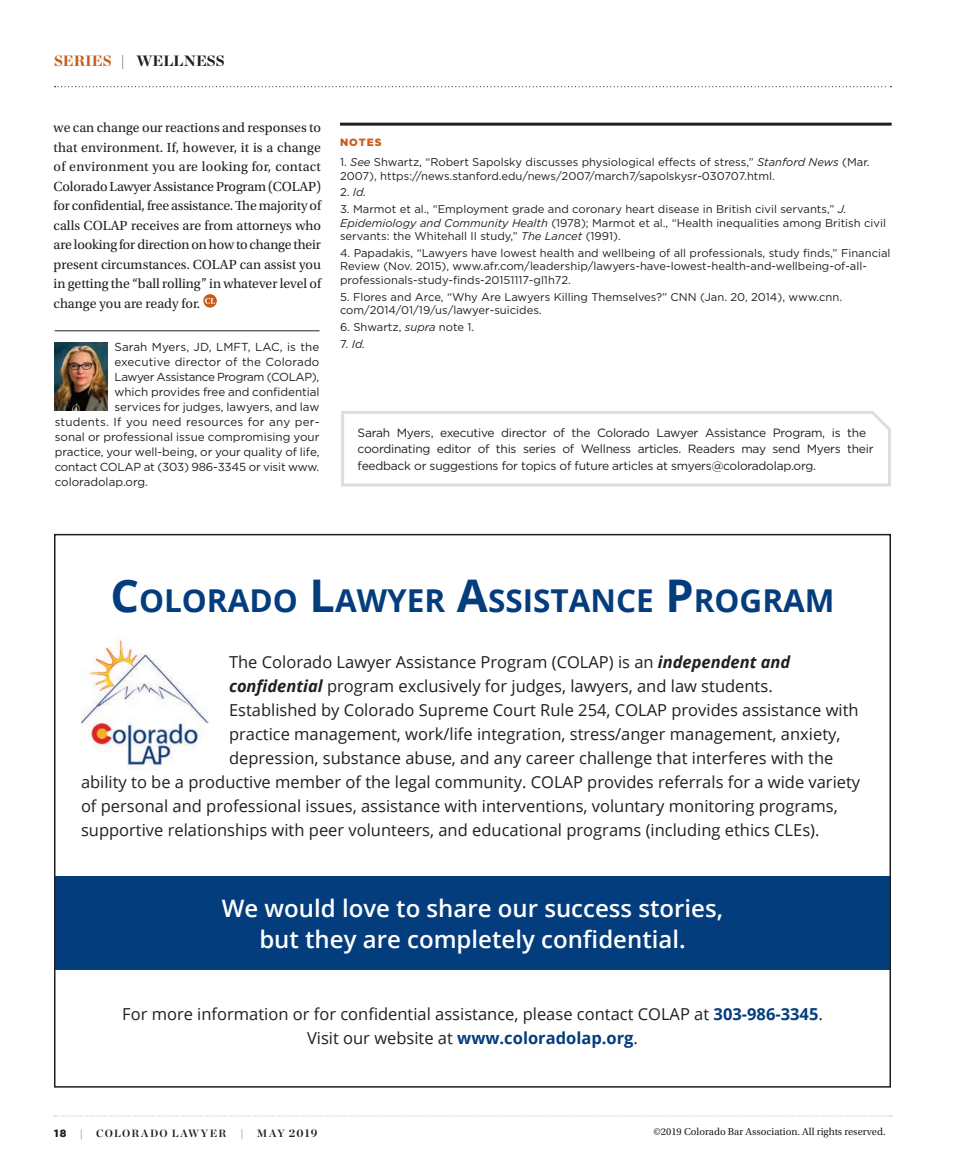
<style>
.page{position:relative;width:972px;height:1175px;background:#fff}
.page>*{position:absolute;margin:0;border:0;box-sizing:border-box;transform-origin:0 0}
.t1{font:700 31.5px "Open Sans";color:#043d7d}
.t2{font:600 24px/31.5px "Open Sans";color:#fff;text-align:center}
.t3{font:16.5px/24px "Open Sans";color:#231f20;text-align:center}
.t4{font:900 15px "Chronicle Display";color:#c85b18}
.t5{font:900 15px "Chronicle Display";color:#231f20}
.Body_Text{font:13.8px/19.5px "Utopia Std";color:#231f20;text-align:justify}
.InfoBox_Text{font:12px/16.5px "Gotham";letter-spacing:-.02em;color:#231f20}
.AuthorBio_Text{font:11.7px "Gotham";letter-spacing:-.005em;color:#231f20}
.AuthorBio_Text-2{font:11.7px "Gotham";letter-spacing:.02em;color:#231f20}
.AuthorBio_Text-3{font:11.7px "Gotham";letter-spacing:-.03em;color:#231f20}
.Notes_Text{font:11.25px/13.5px "Gotham";color:#231f20}
.Notes_Text-2{font:italic 11.25px "Gotham";color:#231f20}
.t6{font:700 11.25px "Chronicle Display";color:#231f20}
.t7{font:10.5px "Utopia Std";color:#231f20}
.t8{font:700 10.5px "Chronicle Display";letter-spacing:.12em;color:#231f20}
.Notes_Header{font:900 10.5px "Gotham";letter-spacing:.1em;color:#c85b18}
.t9{font:900 10.5px "Gotham";color:#231f20}
.s1{color:#231f20}
.s2{color:#c85b18}
.s3{font-style:italic}
.s4{font-style:normal}
.s5{font-size:45px}
.s6{font-weight:700;font-style:italic}
.s7{font-weight:700;color:#043d7d}
.s8{font-size:10.5px}
</style>
<div class="page">
<svg style="left:54px;top:1115px;width:838px;height:1px"></svg>
<svg style="left:55px;top:86px;width:836px;height:1px"></svg>
<svg style="left:203px;top:294px;width:14px;height:14px"></svg>
<svg style="left:205px;top:298px;width:10px;height:6px"></svg>
<svg style="left:341px;top:411px;width:550px;height:76px"></svg>
<hr style="left:55px;top:330px;width:265px;height:1px;background:#231f20">
<hr style="left:340px;top:123px;width:552px;height:3px;background:#231f20">
<img style="left:81px;top:639px;width:128px;height:130px">
<div style="left:54px;top:876px;width:837px;height:94px;background:#043d7d"></div>
<img style="left:54px;top:342px;width:54px;height:68px">
<h3 class="t4" style="left:54px;top:48px;width:226px">DEPARTMENT <span class="s1">| SUB TITLE</span></h3>
<p class="t5" style="left:54px;top:48px;width:172px"><span class="s2">SERIES</span> | WELLNESS</p>
<p class="Body_Text" style="left:54px;top:118px;width:269px">we can change our reactions and responses to that environment. If, however, it is a change of environment you are looking for, contact Colorado Lawyer Assistance Program (COLAP) for confidential, free assistance. The majority of calls COLAP receives are from attorneys who are looking for direction on how to change their present circumstances. COLAP can assist you in getting the “ball rolling” in whatever level of change you are ready for.</p>
<p class="AuthorBio_Text" style="left:115px;top:340px;width:206px">Sarah Myers, JD, LMFT, LAC, is the</p>
<p class="AuthorBio_Text" style="left:115px;top:355px;width:206px">executive director of the Colorado</p>
<p class="AuthorBio_Text-3" style="left:115px;top:370px;width:206px">Lawyer Assistance Program (COLAP),</p>
<p class="AuthorBio_Text" style="left:115px;top:385px;width:207px">which provides free and confidential</p>
<p class="AuthorBio_Text" style="left:115px;top:400px;width:206px">services for judges, lawyers, and law</p>
<p class="AuthorBio_Text-2" style="left:55px;top:415px;width:266px">students. If you need resources for any per-</p>
<p class="AuthorBio_Text" style="left:55px;top:430px;width:266px">sonal or professional issue compromising your</p>
<p class="AuthorBio_Text" style="left:55px;top:445px;width:266px">practice, your well-being, or your quality of life,</p>
<p class="AuthorBio_Text" style="left:55px;top:460px;width:266px">contact COLAP at (303) 986-3345 or visit www.</p>
<p class="AuthorBio_Text" style="left:55px;top:475px;width:95px">coloradolap.org.</p>
<p class="Notes_Header" style="left:340px;top:135px;width:43px">NOTES</p>
<p class="Notes_Text" style="left:340px;top:155px;width:531px">1. <span class="s3">See</span> Shwartz, “Robert Sapolsky discusses physiological effects of stress,” <span class="s3">Stanford News</span> (Mar.<br>2007), https://news.stanford.edu/news/2007/march7/sapolskysr-030707.html.</p>
<p class="Notes_Text-2" style="left:340px;top:185px;width:28px"><span class="s4">2.</span> Id.</p>
<p class="Notes_Text" style="left:340px;top:202px;width:548px">3. Marmot et al., “Employment grade and coronary heart disease in British civil servants,” <span class="s3">J.<br>Epidemiology and Community Health</span> (1978); Marmot et al., “Health inequalities among British civil servants: the Whitehall II study,” <span class="s3">The Lancet</span> (1991).</p>
<p class="Notes_Text" style="left:340px;top:246px;width:552px">4. Papadakis, “Lawyers have lowest health and wellbeing of all professionals, study finds,” Financial<br>Review (Nov. 2015), www.afr.com/leadership/lawyers-have-lowest-health-and-wellbeing-of-all&shy;professionals-study-finds-20151117-gl1h72.</p>
<p class="Notes_Text" style="left:340px;top:290px;width:504px">5. Flores and Arce, “Why Are Lawyers Killing Themselves?” CNN (Jan. 20, 2014), www.cnn. com/2014/01/19/us/lawyer-suicides.</p>
<p class="Notes_Text" style="left:340px;top:320px;width:136px">6. Shwartz, <span class="s3">supra</span> note 1.</p>
<p class="Notes_Text-2" style="left:340px;top:336px;width:27px"><span class="s4">7.</span> Id.</p>
<p class="InfoBox_Text" style="left:358px;top:424px;width:517px">Sarah Myers, executive director of the Colorado Lawyer Assistance Program, is the coordinating editor of this series of Wellness articles. Readers may send Myers their feedback or suggestions for topics of future articles at smyers@coloradolap.org.</p>
<p class="t1" style="left:110px;top:578px;width:726px"><span class="s5">C</span>OLORADO <span class="s5">L</span>AWYER <span class="s5">A</span>SSISTANCE <span class="s5">P</span>ROGRAM</p>
<p class="t3" style="left:229px;top:649px;width:563px">The Colorado Lawyer Assistance Program (COLAP) is an <span class="s6">independent and</span></p>
<p class="t3" style="left:229px;top:673px;width:545px"><span class="s6">confidential</span> program exclusively for judges, lawyers, and law students.</p>
<p class="t3" style="left:229px;top:697px;width:631px">Established by Colorado Supreme Court Rule 254, COLAP provides assistance with</p>
<p class="t3" style="left:229px;top:721px;width:613px">practice management, work/life integration, stress/anger management, anxiety,</p>
<p class="t3" style="left:229px;top:745px;width:606px">depression, substance abuse, and any career challenge that interferes with the</p>
<p class="t3" style="left:81px;top:769px;width:781px">ability to be a productive member of the legal community. COLAP provides referrals for a wide variety</p>
<p class="t3" style="left:81px;top:793px;width:758px">of personal and professional issues, assistance with interventions, voluntary monitoring programs,</p>
<p class="t3" style="left:81px;top:817px;width:740px">supportive relationships with peer volunteers, and educational programs (including ethics CLEs).</p>
<p class="t2" style="left:222px;top:891px;width:503px">We would love to share our success stories, but they are completely confidential.</p>
<p class="t3" style="left:122px;top:1001px;width:702px">For more information or for confidential assistance, please contact COLAP at <span class="s7">303-986-3345</span>.<br>Visit our website at <span class="s7">www.coloradolap.org</span>.</p>
<p class="t9" style="left:54px;top:1126px;width:14px">18</p>
<p class="t8" style="left:80px;top:1125px;width:5px">|</p>
<p class="t8" style="left:96px;top:1125px;width:132px">COLORADO LAWYER</p>
<p class="t8" style="left:240px;top:1125px;width:5px">|</p>
<p class="t6" style="left:257px;top:1124px;width:62px"><span class="s8">MAY</span> 2019</p>
<p class="t7" style="left:653px;top:1125px;width:234px">©2019 Colorado Bar Association. All rights reserved.</p>
</div>
